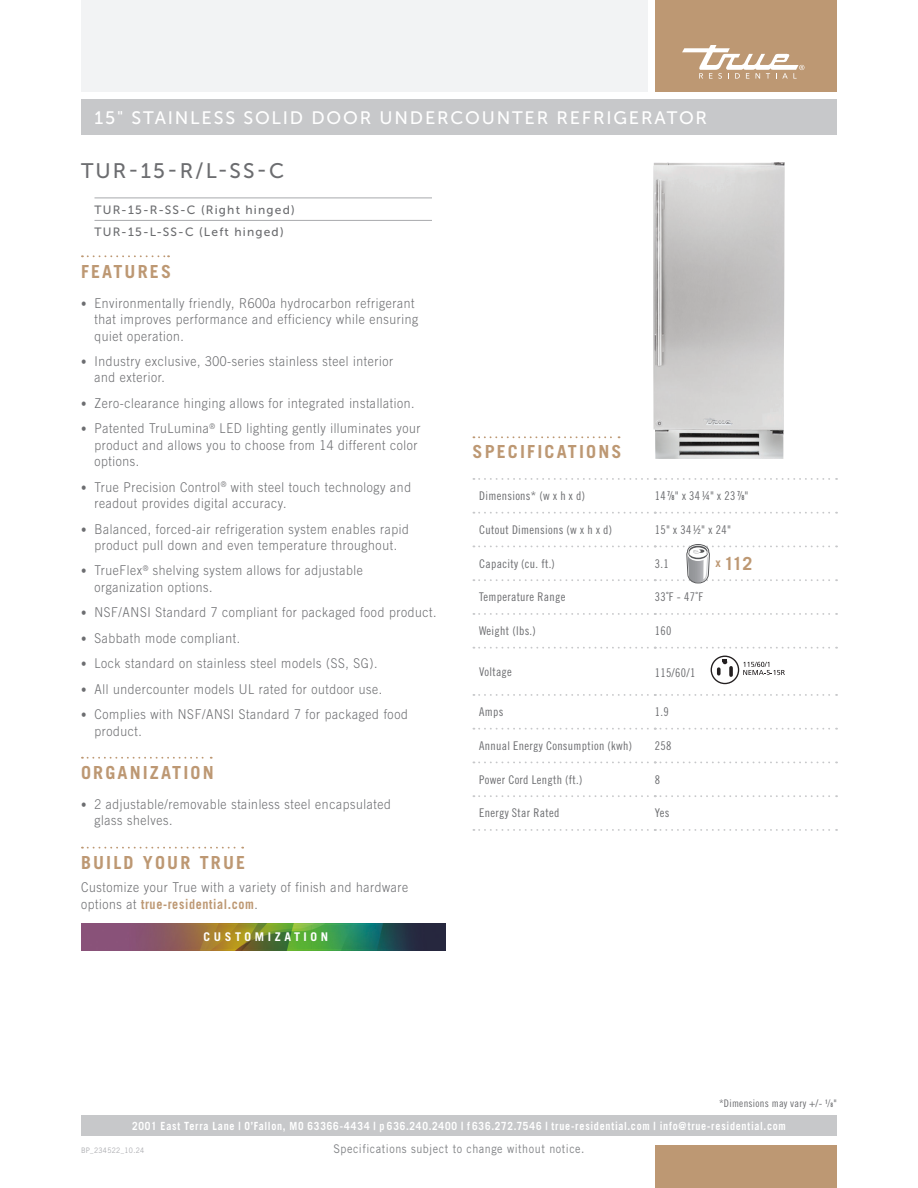
<style>
.page{position:relative;width:918px;height:1188px;background:#fff}
.page>*{position:absolute;margin:0;border:0;box-sizing:border-box;transform-origin:0 0}
.Model{font:21px "Museo Sans 500";letter-spacing:.1em;color:#6c6d70}
.Model_header_gray_bar{font:18px "Museo Sans 500";letter-spacing:.1em;color:#fff}
.Subheads_w_dotted_rule{font:700 18px "Trade Gothic LT Std";letter-spacing:.12em;color:#bd9873}
.Subheads_w_dotted_rule_TABLE_below{font:700 18px "Trade Gothic LT Std";letter-spacing:.12em;color:#bd9873}
.body_text{font:300 13.5px/16.5px "Trade Gothic LT Std";letter-spacing:.05em;color:#6c6d70;scale:.9 1}
.body_text_table{font:12px "Trade Gothic LT Std Cn 18";letter-spacing:.025em;color:#6c6d70}
._2-line_Nomenclature_detail{font:12px "Museo Sans 500";letter-spacing:.1em;color:#6c6d70}
.t1{font:12px "Trade Gothic LT Std";letter-spacing:.045em;color:#808285;scale:.9 1}
.t2{font:700 12px "Trade Gothic LT Std";letter-spacing:.3em;color:#fff}
.t3{font:700 11.25px "Trade Gothic LT Std";letter-spacing:.075em;color:#fff;scale:.9 1}
.body_text_table-2{font:10.5px "Trade Gothic LT Std Cn 18";letter-spacing:.025em;color:#6c6d70}
.t4{font:7.5px "Trade Gothic LT Std";letter-spacing:.05em;color:#a8a9ad;scale:.9 1}
.s1{font-size:12px}
.s2{font-weight:700;color:#bd9873}
.s3{font-family:"Trade Gothic LT Std";font-weight:300}
.s4{font-family:"Trade Gothic LT Std Bd Cn 20";font-size:7.05px}
.s5{font-family:"Trade Gothic LT Std Bd Cn 20";font-size:6.15px}
</style>
<div class="page">
<div style="left:656px;top:0;width:181px;height:92px;background:#bd9873"></div>
<div style="left:81px;top:0;width:567px;height:92px;background:#f2f3f4"></div>
<svg style="left:682px;top:45px;width:122px;height:34px"></svg>
<div style="left:656px;top:1145px;width:181px;height:43px;background:#bd9873"></div>
<div style="left:81px;top:1116px;width:756px;height:20px;background:#c7c8ca"></div>
<div style="left:81px;top:100px;width:756px;height:35px;background:#c7c8ca"></div>
<svg style="left:473px;top:436px;width:147px;height:2px"></svg>
<svg style="left:473px;top:478px;width:364px;height:2px"></svg>
<svg style="left:473px;top:512px;width:364px;height:2px"></svg>
<svg style="left:473px;top:613px;width:364px;height:2px"></svg>
<svg style="left:473px;top:647px;width:364px;height:2px"></svg>
<svg style="left:473px;top:694px;width:364px;height:2px"></svg>
<svg style="left:473px;top:728px;width:364px;height:2px"></svg>
<svg style="left:473px;top:761px;width:364px;height:2px"></svg>
<svg style="left:473px;top:795px;width:364px;height:2px"></svg>
<svg style="left:473px;top:829px;width:364px;height:2px"></svg>
<svg style="left:743px;top:662px;width:42px;height:13px"></svg>
<div style="left:711px;top:656px;width:28px;height:28px;border:1px solid #231f20;border-radius:50%"></div>
<svg style="left:717px;top:660px;width:16px;height:15px"></svg>
<hr style="left:94px;top:198px;width:338px;height:1px;background:#a8a9ad">
<hr style="left:94px;top:220px;width:338px;height:1px;background:#a8a9ad">
<svg style="left:82px;top:255px;width:87px;height:2px"></svg>
<svg style="left:82px;top:757px;width:130px;height:2px"></svg>
<svg style="left:82px;top:847px;width:161px;height:2px"></svg>
<img style="left:81px;top:924px;width:365px;height:27px">
<img style="left:653px;top:162px;width:132px;height:297px">
<svg style="left:473px;top:544px;width:364px;height:39px"></svg>
<p class="Model_header_gray_bar" style="left:94px;top:108px;width:614px">15" STAINLESS SOLID DOOR UNDERCOUNTER REFRIGERATOR</p>
<p class="Model" style="left:81px;top:159px;width:205px">TUR-15-R/L-SS-C</p>
<p class="_2-line_Nomenclature_detail" style="left:94px;top:203px;width:202px">TUR-15-R-SS-C (Right hinged)</p>
<p class="_2-line_Nomenclature_detail" style="left:94px;top:226px;width:191px">TUR-15-L-SS-C (Left hinged)</p>
<p class="Subheads_w_dotted_rule" style="left:81px;top:260px;width:92px">FEATURES</p>
<p class="body_text" style="left:94px;top:294px;width:361px;text-indent:-14px"><span class="s1">•</span> Environmentally friendly, R600a hydrocarbon refrigerant that improves performance and efficiency while ensuring quiet operation.</p>
<p class="body_text" style="left:94px;top:353px;width:333px;text-indent:-14px"><span class="s1">•</span> Industry exclusive, 300-series stainless steel interior and exterior.</p>
<p class="body_text" style="left:81px;top:395px;width:372px"><span class="s1">•</span> Zero-clearance hinging allows for integrated installation.</p>
<p class="body_text" style="left:94px;top:420px;width:364px;text-indent:-14px"><span class="s1">•</span> Patented TruLumina<sup>®</sup> LED lighting gently illuminates your product and allows you to choose from 14 different color options.</p>
<p class="body_text" style="left:94px;top:478px;width:353px;text-indent:-14px"><span class="s1">•</span> True Precision Control<sup>®</sup> with steel touch technology and readout provides digital accuracy.</p>
<p class="body_text" style="left:81px;top:520px;width:366px;text-align:center"><span class="s1">•</span> Balanced, forced-air refrigeration system enables rapid product pull down and even temperature throughout.</p>
<p class="body_text" style="left:94px;top:562px;width:300px;text-indent:-14px"><span class="s1">•</span> TrueFlex<sup>®</sup> shelving system allows for adjustable organization options.</p>
<p class="body_text" style="left:81px;top:604px;width:396px"><span class="s1">•</span> NSF/ANSI Standard 7 compliant for packaged food product.</p>
<p class="body_text" style="left:81px;top:630px;width:178px"><span class="s1">•</span> Sabbath mode compliant.</p>
<p class="body_text" style="left:81px;top:655px;width:331px"><span class="s1">•</span> Lock standard on stainless steel models (SS, SG).</p>
<p class="body_text" style="left:81px;top:680px;width:336px"><span class="s1">•</span> All undercounter models UL rated for outdoor use.</p>
<p class="body_text" style="left:94px;top:706px;width:350px;text-indent:-14px"><span class="s1">•</span> Complies with NSF/ANSI Standard 7 for packaged food product.</p>
<p class="Subheads_w_dotted_rule" style="left:81px;top:761px;width:134px">ORGANIZATION</p>
<p class="body_text" style="left:94px;top:796px;width:331px;text-indent:-14px"><span class="s1">•</span> 2 adjustable/removable stainless steel encapsulated glass shelves.</p>
<p class="Subheads_w_dotted_rule" style="left:81px;top:851px;width:166px">BUILD YOUR TRUE</p>
<p class="body_text" style="left:81px;top:879px;width:365px">Customize your True with a variety of finish and hardware options at <span class="s2">true-residential.com</span>.</p>
<p class="t2" style="left:204px;top:930px;width:126px">CUSTOMIZATION</p>
<p class="Subheads_w_dotted_rule_TABLE_below" style="left:472px;top:441px;width:151px">SPECIFICATIONS</p>
<p class="body_text_table" style="left:479px;top:489px;width:107px">Dimensions* (w x h x d)</p>
<p class="body_text_table" style="left:655px;top:489px;width:95px">14 <sup>7</sup><span class="s3">/</span><span class="s4">8</span>" x 341/4" x 23 <sup>7</sup><span class="s3">/</span><span class="s4">8</span>"</p>
<p class="body_text_table" style="left:479px;top:522px;width:135px">Cutout Dimensions (w x h x d)</p>
<p class="body_text_table" style="left:655px;top:522px;width:78px">15" x 341/2" x 24"</p>
<p class="body_text_table" style="left:479px;top:556px;width:77px">Capacity (cu. ft.)</p>
<p class="body_text_table" style="left:655px;top:556px;width:15px">3.1</p>
<p class="body_text_table" style="left:479px;top:590px;width:88px">Temperature Range</p>
<p class="body_text_table" style="left:655px;top:590px;width:50px">33˚F - 47˚F</p>
<p class="body_text_table" style="left:479px;top:624px;width:58px">Weight (lbs.)</p>
<p class="body_text_table" style="left:655px;top:624px;width:18px">160</p>
<p class="body_text_table" style="left:479px;top:664px;width:34px">Voltage</p>
<p class="body_text_table" style="left:655px;top:665px;width:42px">115/60/1</p>
<p class="body_text_table" style="left:479px;top:705px;width:26px">Amps</p>
<p class="body_text_table" style="left:655px;top:705px;width:15px">1.9</p>
<p class="body_text_table" style="left:479px;top:738px;width:154px">Annual Energy Consumption (kwh)</p>
<p class="body_text_table" style="left:655px;top:738px;width:18px">258</p>
<p class="body_text_table" style="left:479px;top:772px;width:105px">Power Cord Length (ft.)</p>
<p class="body_text_table" style="left:655px;top:772px;width:7px">8</p>
<p class="body_text_table" style="left:479px;top:806px;width:82px">Energy Star Rated</p>
<p class="body_text_table" style="left:655px;top:806px;width:16px">Yes</p>
<p class="Subheads_w_dotted_rule_TABLE_below" style="left:716px;top:552px;width:38px"><sup>x</sup> 112</p>
<p class="body_text_table-2" style="left:719px;top:1097px;width:119px">*Dimensions may vary +/- <sup>1</sup><span class="s3">/</span><span class="s5">8</span>"</p>
<p class="t3" style="left:132px;top:1119px;width:728px">2001 East Terra Lane | O’Fallon, MO 63366-4434 | p 636.240.2400 | f 636.272.7546 | true-residential.com | info@true-residential.com</p>
<p class="t4" style="left:81px;top:1146px;width:72px">BP_234522_10.24</p>
<p class="t1" style="left:333px;top:1142px;width:281px">Specifications subject to change without notice.</p>
</div>
